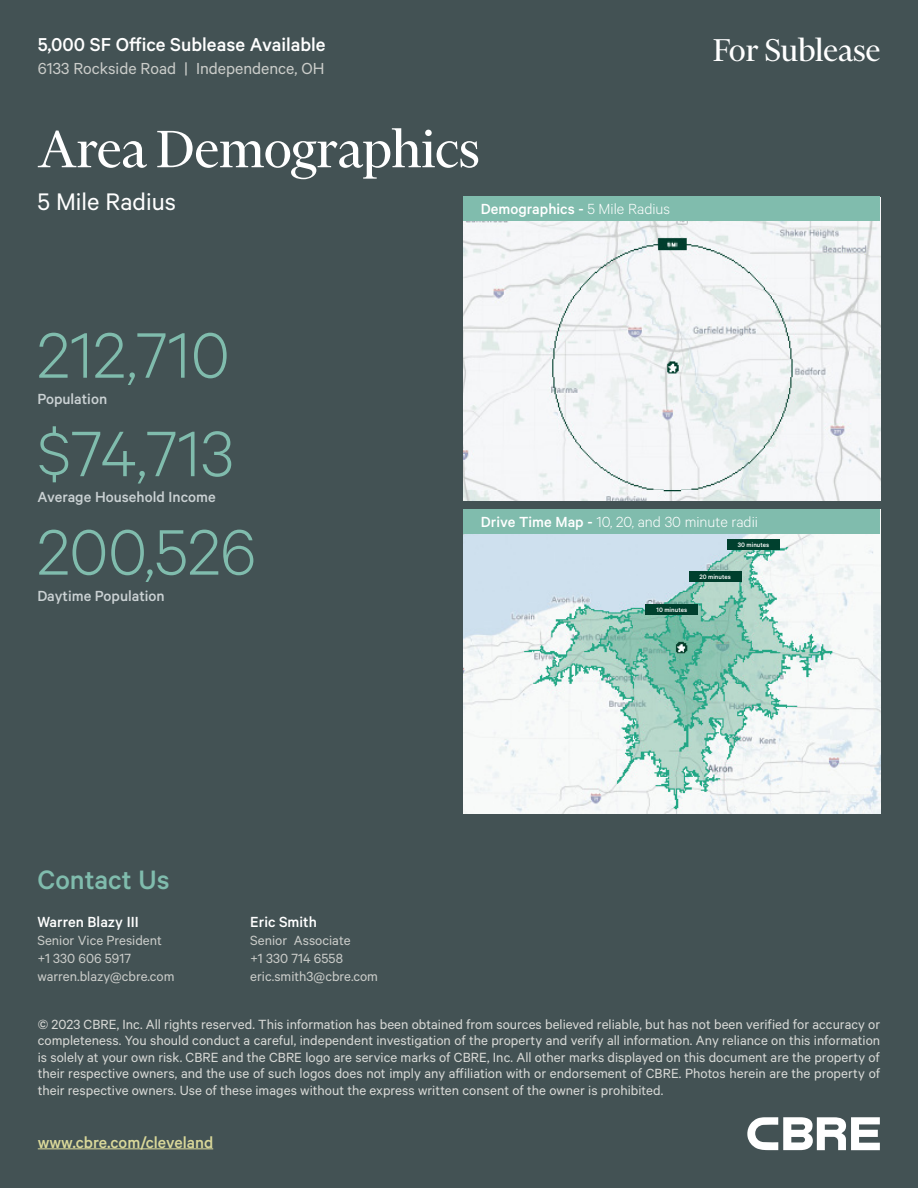
<style>
.page{position:relative;width:918px;height:1188px;background:#435254}
.page>*{position:absolute;margin:0;border:0;box-sizing:border-box;transform-origin:0 0}
.t1{font:300 72.3px "Calibre";color:#80bcad}
.t2{font:60px "Financier Display";color:#fff}
.t3{font:36px "Financier Display";color:#fff}
.t4{font:500 30px "Calibre";color:#80bcad}
.t5{font:27px "Calibre";color:#fff}
.t6{font:500 21px "Calibre";color:#fff}
.t7{font:18px "Calibre";color:#cbcdca}
.t8{font:500 18px "Calibre";color:#dbd99a}
.t9{font:500 16.5px "Calibre";color:#cad1d3}
.t10{font:500 16.5px "Calibre";color:#fff}
.t11{font:300 16.5px "Calibre";color:#fff}
.t12{font:15px/16.5px "Calibre";color:#d9dad7;text-align:justify}
.t13{font:15px/18px "Calibre";color:#cbcdca}
.t14{font:500 7.2px "Calibre";color:#fff}
.s1{font-weight:300}
.s2{font-weight:500}
</style>
<div class="page">
<hr style="left:38px;top:1149px;width:175px;height:1px;background:#dbd99a">
<svg style="left:747px;top:1117px;width:133px;height:33px"></svg>
<img style="left:464px;top:221px;width:416px;height:279px">
<img style="left:464px;top:534px;width:416px;height:279px">
<div style="left:464px;top:510px;width:416px;height:24px;background:#80bcad"></div>
<div style="left:464px;top:197px;width:416px;height:24px;background:#80bcad"></div>
<div style="left:689px;top:571px;width:52px;height:11px;background:#00402e"></div>
<div style="left:727px;top:539px;width:53px;height:11px;background:#00402e"></div>
<div style="left:646px;top:604px;width:52px;height:11px;background:#00402e"></div>
<h3 class="t6" style="left:38px;top:33px;width:289px">5,000 SF Office Sublease Available</h3>
<p class="t7" style="left:38px;top:58px;width:288px">6133 Rockside Road | Independence, OH</p>
<h2 class="t2" style="left:38px;top:118px;width:444px">Area Demographics</h2>
<h3 class="t5" style="left:37px;top:186px;width:140px">5 Mile Radius</h3>
<p class="t10" style="left:481px;top:200px;width:191px">Demographics - <span class="s1">5 Mile Radius</span></p>
<h3 class="t3" style="left:713px;top:32px;width:169px">For Sublease</h3>
<h1 class="t1" style="left:37px;top:313px;width:194px">212,710</h1>
<p class="t9" style="left:37px;top:389px;width:71px">Population</p>
<h1 class="t1" style="left:37px;top:412px;width:198px">$74,713</h1>
<p class="t9" style="left:37px;top:488px;width:180px">Average Household Income</p>
<h1 class="t1" style="left:37px;top:510px;width:220px">200,526</h1>
<p class="t9" style="left:37px;top:586px;width:129px">Daytime Population</p>
<h3 class="t4" style="left:37px;top:862px;width:134px">Contact Us</h3>
<p class="t10" style="left:37px;top:912px;width:103px">Warren Blazy III</p>
<p class="t13" style="left:37px;top:931px;width:139px">Senior Vice President +1 330 606 5917 warren.blazy@cbre.com</p>
<p class="t10" style="left:250px;top:912px;width:68px">Eric Smith</p>
<p class="t13" style="left:250px;top:931px;width:129px">Senior Associate<br>+1 330 714 6558 eric.smith3@cbre.com</p>
<p class="t11" style="left:481px;top:513px;width:279px"><span class="s2">Drive Time Map -</span> 10, 20, and 30 minute radii</p>
<p class="t14" style="left:738px;top:541px;width:33px">30 minutes</p>
<p class="t14" style="left:657px;top:606px;width:32px">10 minutes</p>
<p class="t14" style="left:699px;top:572px;width:33px">20 minutes</p>
<p class="t12" style="left:38px;top:1016px;width:844px">© 2023 CBRE, Inc. All rights reserved. This information has been obtained from sources believed reliable, but has not been verified for accuracy or completeness. You should conduct a careful, independent investigation of the property and verify all information. Any reliance on this information is solely at your own risk. CBRE and the CBRE logo are service marks of CBRE, Inc. All other marks displayed on this document are the property of their respective owners, and the use of such logos does not imply any affiliation with or endorsement of CBRE. Photos herein are the property of their respective owners. Use of these images without the express written consent of the owner is prohibited.</p>
<p class="t8" style="left:38px;top:1131px;width:177px">www.cbre.com/cleveland</p>
</div>
